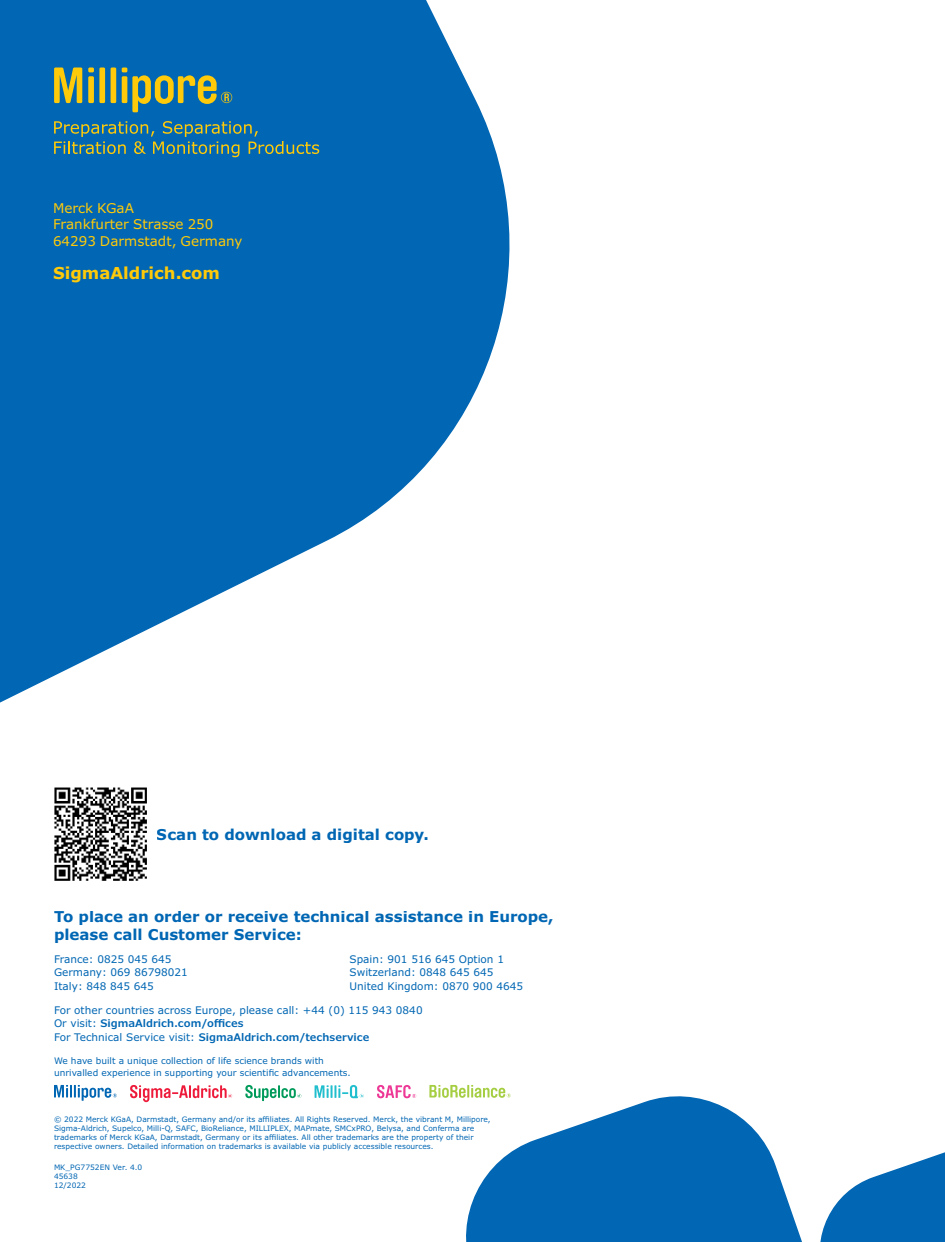
<style>
.page{position:relative;width:945px;height:1242px;background:#fff}
.page>*{position:absolute;margin:0;border:0;box-sizing:border-box;transform-origin:0 0}
.t1{font:700 16.5px "Verdana Pro";color:#feca0a}
.t2{font:700 15px/18px "Verdana Pro";color:#0166b3}
.t3{font:13.5px/16.5px "Verdana Pro";color:#feca0a}
.t4{font:10.5px/13.5px "Verdana Pro";color:#0166b3}
.t5{font:9px/12px "Verdana Pro";color:#0166b3}
.t6{font:7.5px/9px "Verdana Pro";color:#0166b3}
.s1{font-weight:600}
</style>
<div class="page">
<svg style="left:832px;top:1152px;width:113px;height:90px"></svg>
<svg style="left:466px;top:1096px;width:366px;height:146px;fill:#0166b3"></svg>
<svg style="left:0;top:0;width:510px;height:703px;fill:#0166b3"></svg>
<svg style="left:122px;top:67px;width:110px;height:45px;background:#50857d"></svg>
<div style="left:111px;top:67px;width:5px;height:36px;background:#feca0a"></div>
<div style="left:99px;top:67px;width:6px;height:36px;background:#feca0a"></div>
<div style="left:88px;top:76px;width:6px;height:27px;background:#feca0a"></div>
<svg style="left:88px;top:67px;width:6px;height:5px"></svg>
<svg style="left:54px;top:68px;width:28px;height:35px"></svg>
<svg style="left:54px;top:121px;width:265px;height:36px;background:#2d7795"></svg>
<img style="left:54px;top:787px;width:93px;height:94px">
<svg style="left:377px;top:1085px;width:39px;height:13px"></svg>
<svg style="left:130px;top:1085px;width:102px;height:17px"></svg>
<svg style="left:315px;top:1085px;width:49px;height:13px"></svg>
<svg style="left:245px;top:1085px;width:56px;height:16px"></svg>
<svg style="left:54px;top:1085px;width:63px;height:16px"></svg>
<svg style="left:429px;top:1085px;width:82px;height:13px"></svg>
<h3 class="t3" style="left:53px;top:200px;width:191px">Merck KGaA<br>Frankfurter Strasse 250<br>64293 Darmstadt, Germany</h3>
<h1 class="t1" style="left:53px;top:262px;width:168px">SigmaAldrich.com</h1>
<h2 class="t2" style="left:157px;top:825px;width:274px">Scan to download a digital copy.</h2>
<h2 class="t2" style="left:54px;top:908px;width:501px">To place an order or receive technical assistance in Europe, please call Customer Service:</h2>
<h3 class="t4" style="left:54px;top:953px;width:135px">France: 0825 045 645<br>Germany: 069 86798021<br>Italy: 848 845 645</h3>
<h3 class="t4" style="left:350px;top:953px;width:175px">Spain: 901 516 645 Option 1<br>Switzerland: 0848 645 645<br>United Kingdom: 0870 900 4645</h3>
<h3 class="t4" style="left:54px;top:1004px;width:370px">For other countries across Europe, please call: +44 (0) 115 943 0840<br>Or visit: <span class="s1">SigmaAldrich.com/offices<br></span>For Technical Service visit: <span class="s1">SigmaAldrich.com/techservice</span></h3>
<p class="t5" style="left:54px;top:1055px;width:298px">We have built a unique collection of life science brands with unrivalled experience in supporting your scientific advancements.</p>
<p class="t6" style="left:54px;top:1115px;width:438px">© 2022 Merck KGaA, Darmstadt, Germany and/or its affiliates. All Rights Reserved. Merck, the vibrant M, Millipore, Sigma-Aldrich, Supelco, Milli-Q, SAFC, BioReliance, MILLIPLEX, MAPmate, SMCxPRO, Belysa, and Conferma are trademarks of Merck KGaA, Darmstadt, Germany or its affiliates. All other trademarks are the property of their respective owners. Detailed information on trademarks is available via publicly accessible resources.</p>
<p class="t6" style="left:54px;top:1163px;width:90px">MK_PG7752EN Ver. 4.0<br>45638<br>12/2022</p>
</div>
